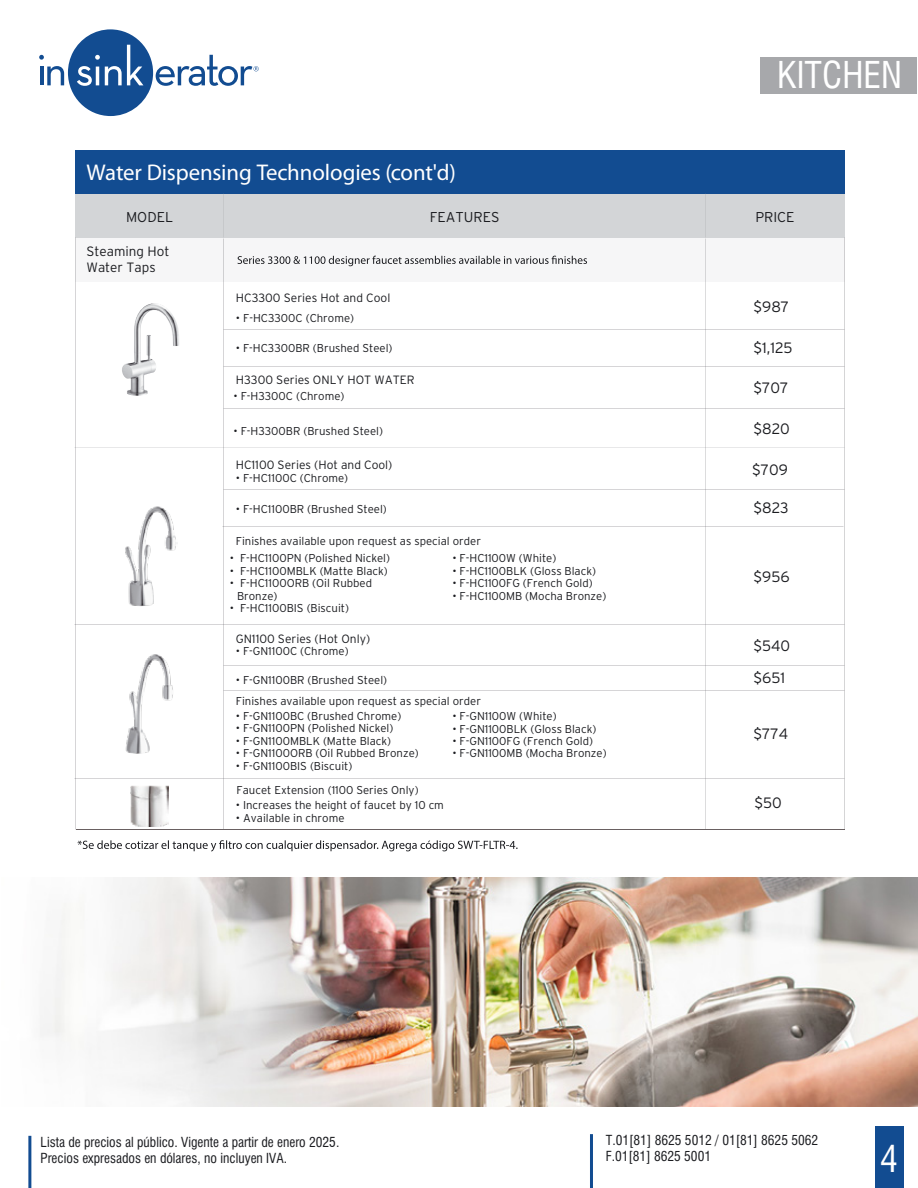
<style>
.page{position:relative;width:918px;height:1188px;background:#fff}
.page>*{position:absolute;margin:0;border:0;box-sizing:border-box;transform-origin:0 0}
.t1{font:condensed 36px "Swiss 721 BT";color:#fff}
.t2{font:22.8px "Myriad Pro";letter-spacing:-.005em;color:#fff}
.t3{font:300 15px/31.8px "Interstate";color:#1b1c20}
.t4{font:300 14.25px "Interstate";color:#1b1c20}
.t5{font:condensed 13.5px/16.4px "Swiss 721 BT";color:#1b1c20}
.t6{font:300 13.5px/16.2px "Interstate";color:#1b1c20}
.t7{font:300 12px "Interstate";color:#1b1c20}
.t8{font:300 11.4px/12.5px "Interstate";color:#1b1c20}
</style>
<div class="page">
<div style="left:761px;top:57px;width:156px;height:36px;background:#a7a8ab"></div>
<svg style="left:39px;top:29px;width:220px;height:87px"></svg>
<hr style="left:28px;top:1136px;width:3px;height:52px;background:#124c91">
<hr style="left:590px;top:1134px;width:3px;height:54px;background:#124c91">
<div style="left:875px;top:1126px;width:29px;height:62px;background:#124c91"></div>
<div style="left:75px;top:150px;width:770px;height:44px;background:#124c91"></div>
<div style="left:75px;top:194px;width:770px;height:44px;background:#d3d5d7"></div>
<div style="left:75px;top:238px;width:770px;height:44px;background:#f6f6f7"></div>
<svg style="left:238px;top:256px;width:349px;height:10px"></svg>
<img style="left:125px;top:654px;width:48px;height:100px">
<img style="left:125px;top:506px;width:52px;height:100px">
<img style="left:122px;top:303px;width:57px;height:93px">
<svg style="left:78px;top:840px;width:440px;height:12px"></svg>
<hr style="left:76px;top:829px;width:769px;height:1px;background:#696061">
<img style="left:131px;top:785px;width:37px;height:41px">
<img style="left:40px;top:877px;width:878px;height:230px">
<h2 class="t2" style="left:87px;top:158px;width:371px">Water Dispensing Technologies (cont'd)</h2>
<h1 class="t1" style="left:777px;top:54px;width:126px">KITCHEN</h1>
<p class="t4" style="left:126px;top:208px;width:49px">MODEL</p>
<p class="t4" style="left:430px;top:208px;width:71px">FEATURES</p>
<p class="t4" style="left:755px;top:208px;width:41px">PRICE</p>
<p class="t6" style="left:86px;top:243px;width:85px">Steaming Hot<br>Water Taps</p>
<p class="t7" style="left:236px;top:291px;width:156px">HC3300 Series Hot and Cool</p>
<p class="t8" style="left:236px;top:312px;width:120px">• F-HC3300C (Chrome)</p>
<p class="t8" style="left:236px;top:341px;width:158px">• F-HC3300BR (Brushed Steel)</p>
<p class="t8" style="left:233px;top:390px;width:113px">• F-H3300C (Chrome)</p>
<p class="t8" style="left:233px;top:425px;width:151px">• F-H3300BR (Brushed Steel)</p>
<p class="t7" style="left:236px;top:373px;width:180px">H3300 Series ONLY HOT WATER</p>
<p class="t7" style="left:236px;top:458px;width:158px">HC1100 Series (Hot and Cool)</p>
<p class="t8" style="left:236px;top:471px;width:114px">• F-HC1100C (Chrome)</p>
<p class="t8" style="left:236px;top:503px;width:153px">• F-HC1100BR (Brushed Steel)</p>
<p class="t8" style="left:236px;top:535px;width:247px">Finishes available upon request as special order</p>
<p class="t8" style="left:230px;top:552px;width:162px">• F-HC1100PN (Polished Nickel)</p>
<p class="t8" style="left:230px;top:565px;width:160px">• F-HC1100MBLK (Matte Black)</p>
<p class="t8" style="left:237px;top:577px;width:137px;text-indent:-7px">• F-HC1100ORB (Oil Rubbed<br>Bronze)</p>
<p class="t8" style="left:230px;top:602px;width:121px">• F-HC1100BIS (Biscuit)</p>
<p class="t7" style="left:236px;top:632px;width:136px">GN1100 Series (Hot Only)</p>
<p class="t8" style="left:236px;top:645px;width:114px">• F-GN1100C (Chrome)</p>
<p class="t8" style="left:236px;top:674px;width:153px">• F-GN1100BR (Brushed Steel)</p>
<p class="t8" style="left:452px;top:552px;width:106px">• F-HC1100W (White)</p>
<p class="t8" style="left:452px;top:565px;width:145px">• F-HC1100BLK (Gloss Black)</p>
<p class="t8" style="left:452px;top:577px;width:142px">• F-HC1100FG (French Gold)</p>
<p class="t8" style="left:452px;top:590px;width:156px">• F-HC1100MB (Mocha Bronze)</p>
<p class="t8" style="left:236px;top:695px;width:247px">Finishes available upon request as special order</p>
<p class="t8" style="left:236px;top:710px;width:167px">• F-GN1100BC (Brushed Chrome)</p>
<p class="t8" style="left:236px;top:722px;width:159px">• F-GN1100PN (Polished Nickel)</p>
<p class="t8" style="left:236px;top:735px;width:157px">• F-GN1100MBLK (Matte Black)</p>
<p class="t8" style="left:236px;top:747px;width:185px">• F-GN1100ORB (Oil Rubbed Bronze)</p>
<p class="t8" style="left:236px;top:760px;width:118px">• F-GN1100BIS (Biscuit)</p>
<p class="t8" style="left:236px;top:799px;width:210px">• Increases the height of faucet by 10 cm</p>
<p class="t8" style="left:236px;top:811px;width:110px">• Available in chrome</p>
<p class="t8" style="left:237px;top:784px;width:184px">Faucet Extension (1100 Series Only)</p>
<p class="t8" style="left:452px;top:710px;width:106px">• F-GN1100W (White)</p>
<p class="t8" style="left:452px;top:722px;width:146px">• F-GN1100BLK (Gloss Black)</p>
<p class="t8" style="left:452px;top:735px;width:142px">• F-GN1100FG (French Gold)</p>
<p class="t8" style="left:452px;top:747px;width:156px">• F-GN1100MB (Mocha Bronze)</p>
<h3 class="t3" style="left:753px;top:290px;width:37px">$987</h3>
<h3 class="t3" style="left:753px;top:331px;width:41px">$1,125</h3>
<h3 class="t3" style="left:753px;top:372px;width:37px">$707</h3>
<h3 class="t3" style="left:753px;top:412px;width:38px">$820</h3>
<h3 class="t3" style="left:752px;top:454px;width:37px">$709</h3>
<h3 class="t3" style="left:753px;top:492px;width:37px">$823</h3>
<h3 class="t3" style="left:753px;top:560px;width:38px">$956</h3>
<h3 class="t3" style="left:753px;top:630px;width:38px">$540 $651</h3>
<h3 class="t3" style="left:753px;top:717px;width:36px">$774</h3>
<h3 class="t3" style="left:754px;top:787px;width:29px">$50</h3>
<p class="t5" style="left:41px;top:1134px;width:300px">Lista de precios al público. Vigente a partir de enero 2025.<br>Precios expresados en dólares, no incluyen IVA.</p>
<p class="t5" style="left:606px;top:1131px;width:214px">T.01[81] 8625 5012 / 01[81] 8625 5062<br>F.01[81] 8625 5001</p>
<h1 class="t1" style="left:880px;top:1138px;width:19px">4</h1>
</div>
